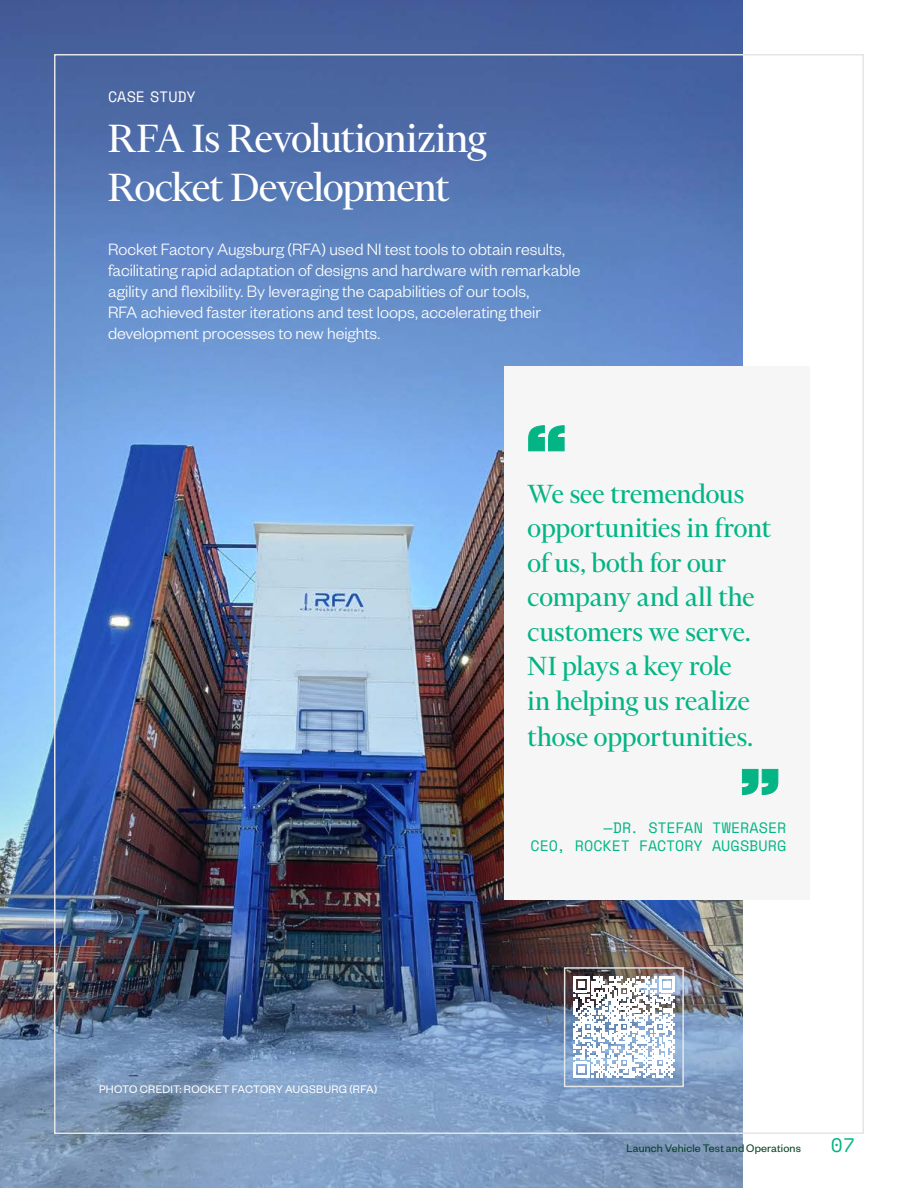
<style>
.page{position:relative;width:918px;height:1188px;background:#fff}
.page>*{position:absolute;margin:0;border:0;box-sizing:border-box;transform-origin:0 0}
.H2_SERIF_30_33__Reg{font:45px/49.5px "Financier Display";letter-spacing:-.02em;color:#fff}
.H2_SERIF_22_24_Reg{font:30px/34.7px "Financier Display";letter-spacing:-.005em;color:#03b585}
.t1{font:19.5px "Space Mono";color:#03b585}
.Body_Large__Sans_12{font:300 18px/21px "Founders Grotesk";letter-spacing:-.005em;color:#fff}
.Technical_Headings{font:15px/18px "Space Mono";letter-spacing:.005em;color:#03b585;text-align:right}
.Technical_Headings-2{font:15px "Space Mono";color:#fff}
.Images_credits{font:12px "Founders Grotesk";letter-spacing:.02em;color:#fff}
.t2{font:12px "Founders Grotesk";letter-spacing:.015em;color:#044123}
</style>
<div class="page">
<img style="left:0;top:0;width:742px;height:508px">
<img style="left:0;top:508px;width:742px;height:680px">
<svg style="left:574px;top:976px;width:101px;height:102px"></svg>
<div style="left:564px;top:967px;width:120px;height:120px;border:2px solid #e4e5e6"></div>
<div style="left:504px;top:366px;width:306px;height:534px;background:#f6f6f6"></div>
<svg style="left:528px;top:425px;width:37px;height:26px"></svg>
<svg style="left:742px;top:769px;width:36px;height:26px"></svg>
<p class="Technical_Headings-2" style="left:108px;top:86px;width:89px">CASE STUDY</p>
<h2 class="H2_SERIF_30_33__Reg" style="left:108px;top:113px;width:380px">RFA Is Revolutionizing<br>Rocket Development</h2>
<p class="Body_Large__Sans_12" style="left:108px;top:238px;width:474px">Rocket Factory Augsburg (RFA) used NI test tools to obtain results, facilitating rapid adaptation of designs and hardware with remarkable agility and flexibility. By leveraging the capabilities of our tools,<br>RFA achieved faster iterations and test loops, accelerating their development processes to new heights.</p>
<h2 class="H2_SERIF_22_24_Reg" style="left:528px;top:476px;width:245px">We see tremendous opportunities in front of us, both for our company and all the customers we serve.<br>NI plays a key role<br>in helping us realize those opportunities.</h2>
<p class="Images_credits" style="left:99px;top:1082px;width:280px">PHOTO CREDIT: ROCKET FACTORY AUGSBURG (RFA)</p>
<p class="Technical_Headings" style="left:531px;top:818px;width:257px">—DR. STEFAN TWERASER<br>CEO, ROCKET FACTORY AUGSBURG</p>
<p class="t2" style="left:626px;top:1141px;width:176px">Launch Vehicle Test and Operations</p>
<p class="t1" style="left:831px;top:1131px;width:26px">07</p>
</div>
